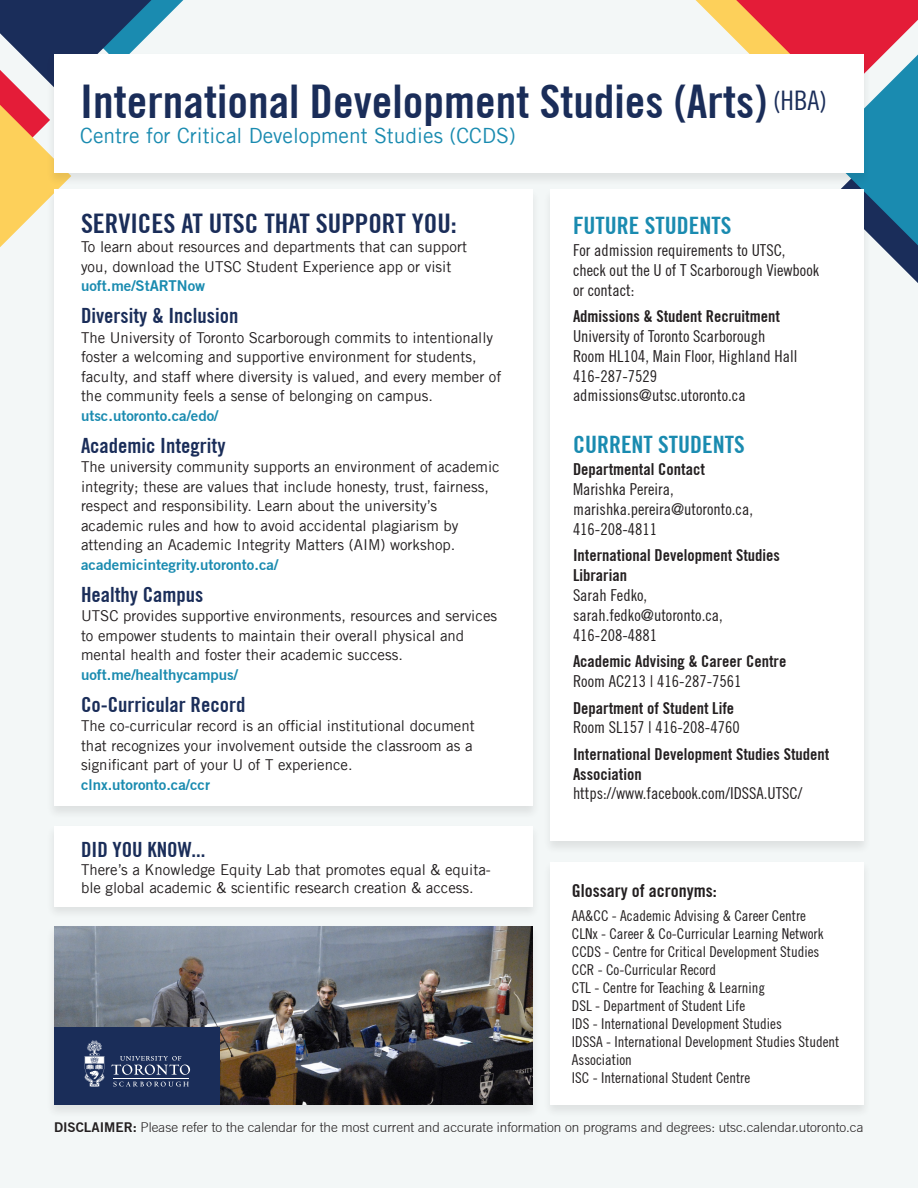
<style>
.page{position:relative;width:918px;height:1188px;background:#f3f7f7}
.page>*{position:absolute;margin:0;border:0;box-sizing:border-box;transform-origin:0 0}
.t1{font:700 condensed 46.5px "Trade Gothic No.20";color:#1a2d59}
.t2{font:700 condensed 27px "Trade Gothic No.20";color:#1a2d59}
.t3{font:700 condensed 24px "Trade Gothic No.20";color:#1a8bb0}
.t4{font:700 condensed 21px "Trade Gothic No.20";color:#1a2d59}
.t5{font:21px "Trade Gothic LT";color:#1a8bb0}
.t6{font:700 condensed 18px "Trade Gothic No.20";color:#231f20}
.t7{font:condensed 16.5px/19.8px "Trade Gothic No.18";color:#231f20}
.t8{font:700 condensed 16.5px/19.8px "Trade Gothic No.20";color:#231f20}
.t9{font:15px/19.5px "Trade Gothic LT";color:#231f20}
.t10{font:condensed 15px/18px "Trade Gothic No.18";color:#231f20}
.t11{font:700 15px "Trade Gothic No.2";color:#1a8bb0}
.t12{font:300 13.5px "Trade Gothic";color:#231f20}
.s1{font-family:"Trade Gothic No.2";font-weight:700;color:#1a8bb0}
.s2{font-family:"Trade Gothic No.18";font-weight:400}
.s3{font-family:"Trade Gothic No.2";font-weight:700}
</style>
<div class="page">
<svg style="left:0;top:0;width:183px;height:247px"></svg>
<svg style="left:696px;top:0;width:222px;height:283px"></svg>
<div style="left:46px;top:924px;width:494px;height:194px;background:#ecf0f0"></div>
<img style="left:54px;top:926px;width:479px;height:179px">
<div style="left:46px;top:52px;width:826px;height:134px;background:#231f20;opacity:.1"></div>
<div style="left:54px;top:54px;width:810px;height:119px;background:#fff"></div>
<div style="left:46px;top:187px;width:494px;height:633px;background:#231f20;opacity:.1"></div>
<div style="left:54px;top:190px;width:479px;height:616px;background:#fff"></div>
<div style="left:46px;top:824px;width:494px;height:96px;background:#231f20;opacity:.1"></div>
<div style="left:54px;top:826px;width:479px;height:81px;background:#fff"></div>
<div style="left:543px;top:187px;width:329px;height:668px;background:#231f20;opacity:.1"></div>
<div style="left:551px;top:190px;width:313px;height:651px;background:#fff"></div>
<div style="left:543px;top:860px;width:329px;height:258px;background:#231f20;opacity:.1"></div>
<div style="left:551px;top:862px;width:313px;height:242px;background:#fff"></div>
<div style="left:54px;top:1028px;width:166px;height:77px;background:#1a2d59"></div>
<svg style="left:85px;top:1041px;width:20px;height:46px"></svg>
<hr style="left:113px;top:1078px;width:75px;height:1px;background:#fff">
<svg style="left:111px;top:1056px;width:79px;height:19px"></svg>
<svg style="left:113px;top:1082px;width:76px;height:5px"></svg>
<p class="t1" style="left:80px;top:73px;width:748px">International Development Studies (Arts) <sup>(HBA)</sup></p>
<p class="t5" style="left:80px;top:123px;width:437px">Centre for Critical Development Studies (CCDS)</p>
<p class="t2" style="left:81px;top:207px;width:377px">SERVICES AT UTSC THAT SUPPORT YOU:</p>
<p class="t9" style="left:81px;top:237px;width:388px">To learn about resources and departments that can support you, download the UTSC Student Experience app or visit <span class="s1">uoft.me/StARTNow</span></p>
<p class="t4" style="left:81px;top:303px;width:159px">Diversity &amp; Inclusion</p>
<p class="t9" style="left:81px;top:328px;width:422px">The University of Toronto Scarborough commits to intentionally foster a welcoming and supportive environment for students, faculty, and staff where diversity is valued, and every member of the community feels a sense of belonging on campus.</p>
<p class="t11" style="left:81px;top:406px;width:139px">utsc.utoronto.ca/edo/</p>
<p class="t4" style="left:81px;top:433px;width:146px">Academic Integrity</p>
<p class="t9" style="left:81px;top:457px;width:420px">The university community supports an environment of academic integrity; these are values that include honesty, trust, fairness, respect and responsibility. Learn about the university’s academic rules and how to avoid accidental plagiarism by attending an Academic Integrity Matters (AIM) workshop. <span class="s1">academicintegrity.utoronto.ca/</span></p>
<p class="t4" style="left:81px;top:581px;width:124px">Healthy Campus</p>
<p class="t9" style="left:81px;top:606px;width:418px">UTSC provides supportive environments, resources and services to empower students to maintain their overall physical and mental health and foster their academic success.</p>
<p class="t11" style="left:81px;top:665px;width:159px">uoft.me/healthycampus/</p>
<p class="t4" style="left:81px;top:691px;width:166px">Co-Curricular Record</p>
<p class="t9" style="left:81px;top:716px;width:395px">The co-curricular record is an official institutional document that recognizes your involvement outside the classroom as a significant part of your U of T experience.</p>
<p class="t11" style="left:81px;top:775px;width:131px">clnx.utoronto.ca/ccr</p>
<p class="t4" style="left:81px;top:837px;width:126px">DID YOU KNOW...</p>
<p class="t9" style="left:81px;top:861px;width:411px;line-height:18px">There’s a Knowledge Equity Lab that promotes equal &amp; equita&shy;ble global academic &amp; scientific research creation &amp; access.</p>
<p class="t3" style="left:573px;top:210px;width:160px">FUTURE STUDENTS</p>
<p class="t7" style="left:573px;top:240px;width:248px">For admission requirements to UTSC, check out the U of T Scarborough Viewbook or contact:</p>
<p class="t8" style="left:573px;top:306px;width:209px">Admissions &amp; Student Recruitment</p>
<p class="t7" style="left:573px;top:326px;width:194px">University of Toronto Scarborough</p>
<p class="t7" style="left:573px;top:346px;width:226px">Room HL104, Main Floor, Highland Hall</p>
<p class="t7" style="left:573px;top:366px;width:86px">416-287-7529</p>
<p class="t7" style="left:573px;top:385px;width:174px">admissions@utsc.utoronto.ca</p>
<p class="t3" style="left:573px;top:430px;width:173px">CURRENT STUDENTS</p>
<p class="t8" style="left:573px;top:460px;width:133px">Departmental Contact</p>
<p class="t7" style="left:573px;top:479px;width:181px">Marishka Pereira, marishka.pereira@utoronto.ca,<br>416-208-4811</p>
<p class="t8" style="left:573px;top:546px;width:209px">International Development Studies<br>Librarian</p>
<p class="t7" style="left:573px;top:585px;width:151px">Sarah Fedko, sarah.fedko@utoronto.ca,<br>416-208-4881</p>
<p class="t8" style="left:573px;top:651px;width:215px">Academic Advising &amp; Career Centre</p>
<p class="t7" style="left:573px;top:671px;width:170px">Room AC213 | 416-287-7561</p>
<p class="t8" style="left:573px;top:698px;width:163px">Department of Student Life</p>
<p class="t7" style="left:573px;top:717px;width:168px">Room SL157 | 416-208-4760</p>
<p class="t8" style="left:573px;top:744px;width:258px">International Development Studies Student<br>Association <span class="s2">https://www.facebook.com/IDSSA.UTSC/</span></p>
<p class="t6" style="left:572px;top:879px;width:146px">Glossary of acronyms:</p>
<p class="t10" style="left:572px;top:907px;width:236px">AA&amp;CC - Academic Advising &amp; Career Centre</p>
<p class="t10" style="left:572px;top:925px;width:253px">CLNx - Career &amp; Co-Curricular Learning Network</p>
<p class="t10" style="left:572px;top:943px;width:249px">CCDS - Centre for Critical Development Studies</p>
<p class="t10" style="left:572px;top:961px;width:146px">CCR - Co-Curricular Record</p>
<p class="t10" style="left:572px;top:979px;width:195px">CTL - Centre for Teaching &amp; Learning</p>
<p class="t10" style="left:572px;top:997px;width:175px">DSL - Department of Student Life</p>
<p class="t10" style="left:572px;top:1015px;width:211px">IDS - International Development Studies</p>
<p class="t10" style="left:572px;top:1033px;width:269px">IDSSA - International Development Studies Student<br>Association</p>
<p class="t10" style="left:572px;top:1069px;width:180px">ISC - International Student Centre</p>
<p class="t12" style="left:54px;top:1120px;width:811px"><span class="s3">DISCLAIMER:</span> Please refer to the calendar for the most current and accurate information on programs and degrees: utsc.calendar.utoronto.ca</p>
</div>
